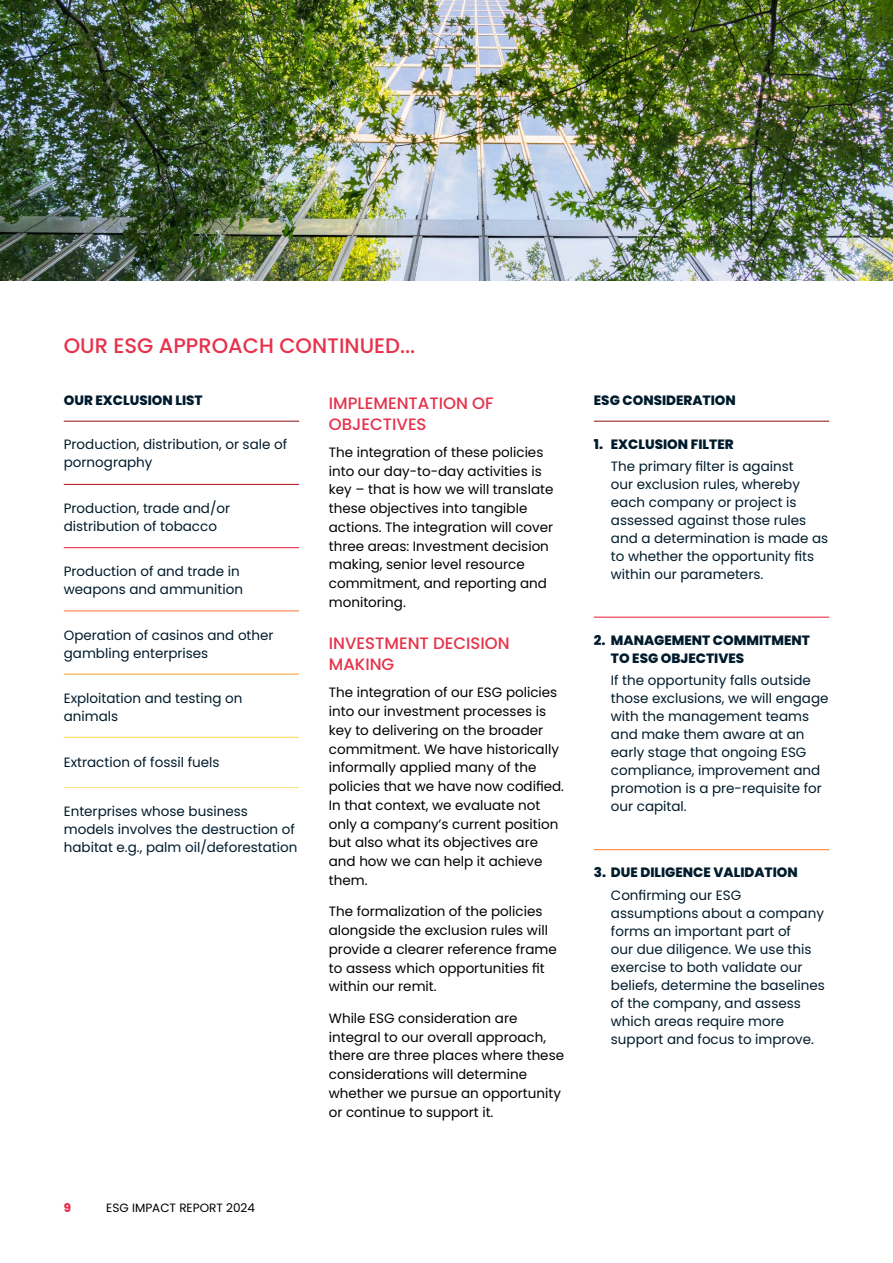
<style>
.page{position:relative;width:893px;height:1263px;background:#fff}
.page>*{position:absolute;margin:0;border:0;box-sizing:border-box;transform-origin:0 0}
.t1{font:500 21px "Poppins";color:#e6324b}
.t2{font:500 16.5px/21px "Poppins";color:#e6324b}
.t3{font:13.5px/18px "Poppins";color:#001b2c}
.t4{font:13.5px/18.8px "Poppins";color:#000}
.t5{font:800 13.5px/18px "Poppins";color:#001b2c}
.t6{font:12px "Poppins";color:#000}
.t7{font:800 12px "Poppins";color:#e6324b}
</style>
<div class="page">
<hr style="left:594px;top:421px;width:235px;height:1px;background:#97292b">
<hr style="left:594px;top:849px;width:235px;height:1px;background:#ff8748">
<hr style="left:594px;top:617px;width:235px;height:1px;background:#e6324b">
<hr style="left:64px;top:421px;width:235px;height:1px;background:#97292b">
<hr style="left:64px;top:484px;width:235px;height:1px;background:#bd2930">
<hr style="left:64px;top:547px;width:235px;height:1px;background:#e6324b">
<hr style="left:64px;top:610px;width:235px;height:1px;background:#ff8748">
<hr style="left:64px;top:673px;width:235px;height:2px;background:#f7a941">
<hr style="left:64px;top:737px;width:235px;height:1px;background:#ffd95d">
<hr style="left:64px;top:787px;width:235px;height:1px;background:#ffe48e">
<img style="left:0;top:0;width:893px;height:280px">
<h1 class="t1" style="left:64px;top:333px;width:353px">OUR ESG APPROACH CONTINUED...</h1>
<p class="t5" style="left:64px;top:392px;width:140px">OUR EXCLUSION LIST</p>
<p class="t5" style="left:594px;top:392px;width:143px">ESG CONSIDERATION</p>
<p class="t3" style="left:64px;top:435px;width:225px">Production, distribution, or sale of pornography</p>
<p class="t2" style="left:329px;top:392px;width:166px">IMPLEMENTATION OF<br>OBJECTIVES</p>
<p class="t4" style="left:329px;top:443px;width:226px">The integration of these policies into our day-to-day activities is key – that is how we will translate these objectives into tangible actions. The integration will cover three areas: Investment decision making, senior level resource commitment, and reporting and monitoring.</p>
<p class="t2" style="left:329px;top:633px;width:182px">INVESTMENT DECISION<br>MAKING</p>
<p class="t4" style="left:329px;top:683px;width:237px">The integration of our ESG policies into our investment processes is key to delivering on the broader commitment. We have historically informally applied many of the policies that we have now codified.<br>In that context, we evaluate not only a company’s current position but also what its objectives are and how we can help it achieve them.</p>
<p class="t4" style="left:329px;top:902px;width:229px">The formalization of the policies alongside the exclusion rules will provide a clearer reference frame to assess which opportunities fit within our remit.</p>
<p class="t4" style="left:329px;top:1009px;width:237px">While ESG consideration are integral to our overall approach, there are three places where these considerations will determine whether we pursue an opportunity or continue to support it.</p>
<p class="t5" style="left:594px;top:435px;width:141px">1. EXCLUSION FILTER</p>
<p class="t3" style="left:611px;top:458px;width:219px">The primary filter is against<br>our exclusion rules, whereby each company or project is assessed against those rules and a determination is made as to whether the opportunity fits within our parameters.</p>
<p class="t3" style="left:64px;top:499px;width:168px">Production, trade and/or distribution of tobacco</p>
<p class="t3" style="left:64px;top:562px;width:181px">Production of and trade in weapons and ammunition</p>
<p class="t3" style="left:64px;top:626px;width:211px">Operation of casinos and other gambling enterprises</p>
<p class="t3" style="left:64px;top:690px;width:180px">Exploitation and testing on animals</p>
<p class="t5" style="left:611px;top:631px;width:200px;text-indent:-17px">2. MANAGEMENT COMMITMENT<br>TO ESG OBJECTIVES</p>
<p class="t3" style="left:611px;top:671px;width:219px">If the opportunity falls outside those exclusions, we will engage with the management teams and make them aware at an early stage that ongoing ESG compliance, improvement and promotion is a pre-requisite for our capital.</p>
<p class="t3" style="left:64px;top:753px;width:157px">Extraction of fossil fuels</p>
<p class="t3" style="left:64px;top:802px;width:235px">Enterprises whose business models involves the destruction of habitat e.g., palm oil/deforestation</p>
<p class="t5" style="left:594px;top:864px;width:205px">3. DUE DILIGENCE VALIDATION</p>
<p class="t3" style="left:611px;top:886px;width:215px">Confirming our ESG assumptions about a company forms an important part of<br>our due diligence. We use this exercise to both validate our beliefs, determine the baselines of the company, and assess which areas require more support and focus to improve.</p>
<p class="t7" style="left:64px;top:1200px;width:9px">9</p>
<p class="t6" style="left:106px;top:1200px;width:150px">ESG IMPACT REPORT 2024</p>
</div>
